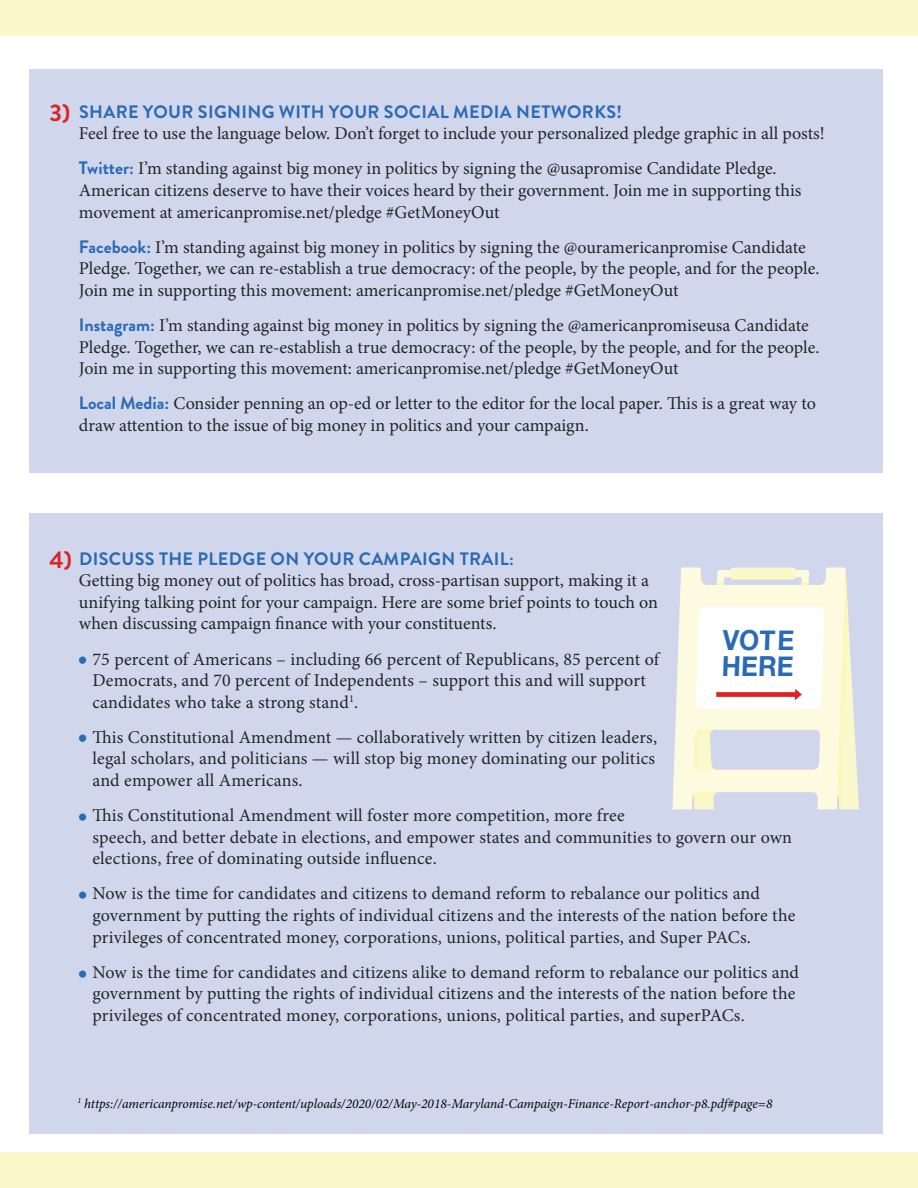
<style>
.page{position:relative;width:918px;height:1188px;background:#fff}
.page>*{position:absolute;margin:0;border:0;box-sizing:border-box;transform-origin:0 0}
.t1{font:700 27.6px/25.7px "Helvetica Neue";color:#2a6bb5;scale:.94 1}
.t2{font:27px "Minion Pro";color:#2a6bb5}
.t3{font:700 24px "Brandon Grotesque";color:#dd2326}
.t4{font:18px/21.6px "Minion Pro";color:#242524}
.t5{font:700 18px "Brandon Grotesque";letter-spacing:.02em;color:#2b6ab4}
.t6{font:italic 13.5px "Minion Pro";letter-spacing:-.005em;color:#040503}
.s1{font-family:"Brandon Grotesque";font-weight:700;color:#2b6ab4}
</style>
<div class="page">
<div style="left:29px;top:514px;width:853px;height:620px;background:#d0d6ec"></div>
<div style="left:29px;top:69px;width:853px;height:404px;background:#d0d6ec"></div>
<div style="left:0;top:0;width:918px;height:36px;background:#fbf9cc"></div>
<div style="left:0;top:1152px;width:918px;height:36px;background:#fbf9cc"></div>
<svg style="left:672px;top:568px;width:187px;height:241px"></svg>
<h3 class="t3" style="left:50px;top:96px;width:22px">3)</h3>
<p class="t5" style="left:79px;top:99px;width:544px">SHARE YOUR SIGNING WITH YOUR SOCIAL MEDIA NETWORKS!</p>
<p class="t4" style="left:79px;top:116px;width:747px;line-height:35.1px">Feel free to use the language below. Don’t forget to include your personalized pledge graphic in all posts!<br><span class="s1">Twitter:</span> I’m standing against big money in politics by signing the @usapromise Candidate Pledge.</p>
<p class="t4" style="left:79px;top:180px;width:724px">American citizens deserve to have their voices heard by their government. Join me in supporting this movement at americanpromise.net/pledge #GetMoneyOut</p>
<p class="t4" style="left:79px;top:236px;width:742px"><span class="s1">Facebook:</span> I’m standing against big money in politics by signing the @ouramericanpromise Candidate<br>Pledge. Together, we can re-establish a true democracy: of the people, by the people, and for the people.<br>Join me in supporting this movement: americanpromise.net/pledge #GetMoneyOut</p>
<p class="t4" style="left:79px;top:315px;width:742px"><span class="s1">Instagram:</span> I’m standing against big money in politics by signing the @americanpromiseusa Candidate<br>Pledge. Together, we can re-establish a true democracy: of the people, by the people, and for the people.<br>Join me in supporting this movement: americanpromise.net/pledge #GetMoneyOut</p>
<p class="t4" style="left:79px;top:393px;width:738px"><span class="s1">Local Media:</span> Consider penning an op-ed or letter to the editor for the local paper. This is a great way to draw attention to the issue of big money in politics and your campaign.</p>
<h3 class="t3" style="left:50px;top:543px;width:24px">4)</h3>
<p class="t5" style="left:79px;top:546px;width:436px">DISCUSS THE PLEDGE ON YOUR CAMPAIGN TRAIL:</p>
<p class="t4" style="left:79px;top:570px;width:581px">Getting big money out of politics has broad, cross-partisan support, making it a unifying talking point for your campaign. Here are some brief points to touch on when discussing campaign finance with your constituents.</p>
<p class="t4" style="left:92px;top:648px;width:568px;text-indent:-14px">• 75 percent of Americans – including 66 percent of Republicans, 85 percent of<br>Democrats, and 70 percent of Independents – support this and will support candidates who take a strong stand<sup>1</sup>.</p>
<p class="t4" style="left:92px;top:726px;width:566px;text-align:justify;text-indent:-14px">• This Constitutional Amendment — collaboratively written by citizen leaders, legal scholars, and politicians — will stop big money dominating our politics and empower all Americans.</p>
<p class="t4" style="left:92px;top:805px;width:701px;text-indent:-14px">• This Constitutional Amendment will foster more competition, more free<br>speech, and better debate in elections, and empower states and communities to govern our own elections, free of dominating outside influence.</p>
<p class="t4" style="left:92px;top:883px;width:704px;text-indent:-14px">• Now is the time for candidates and citizens to demand reform to rebalance our politics and government by putting the rights of individual citizens and the interests of the nation before the privileges of concentrated money, corporations, unions, political parties, and Super PACs.</p>
<p class="t4" style="left:92px;top:961px;width:708px;text-indent:-14px">• Now is the time for candidates and citizens alike to demand reform to rebalance our politics and government by putting the rights of individual citizens and the interests of the nation before the privileges of concentrated money, corporations, unions, political parties, and superPACs.</p>
<h1 class="t1" style="left:722px;top:628px;width:80px">VOTE<br>HERE</h1>
<h2 class="t2" style="left:77px;top:640px;width:12px">•</h2>
<h2 class="t2" style="left:77px;top:717px;width:12px">•</h2>
<h2 class="t2" style="left:77px;top:796px;width:12px">•</h2>
<h2 class="t2" style="left:77px;top:874px;width:12px">•</h2>
<h2 class="t2" style="left:78px;top:953px;width:12px">•</h2>
<p class="t6" style="left:77px;top:1094px;width:697px"><sup>1</sup> https://americanpromise.net/wp-content/uploads/2020/02/May-2018-Maryland-Campaign-Finance-Report-anchor-p8.pdf#page=8</p>
</div>
